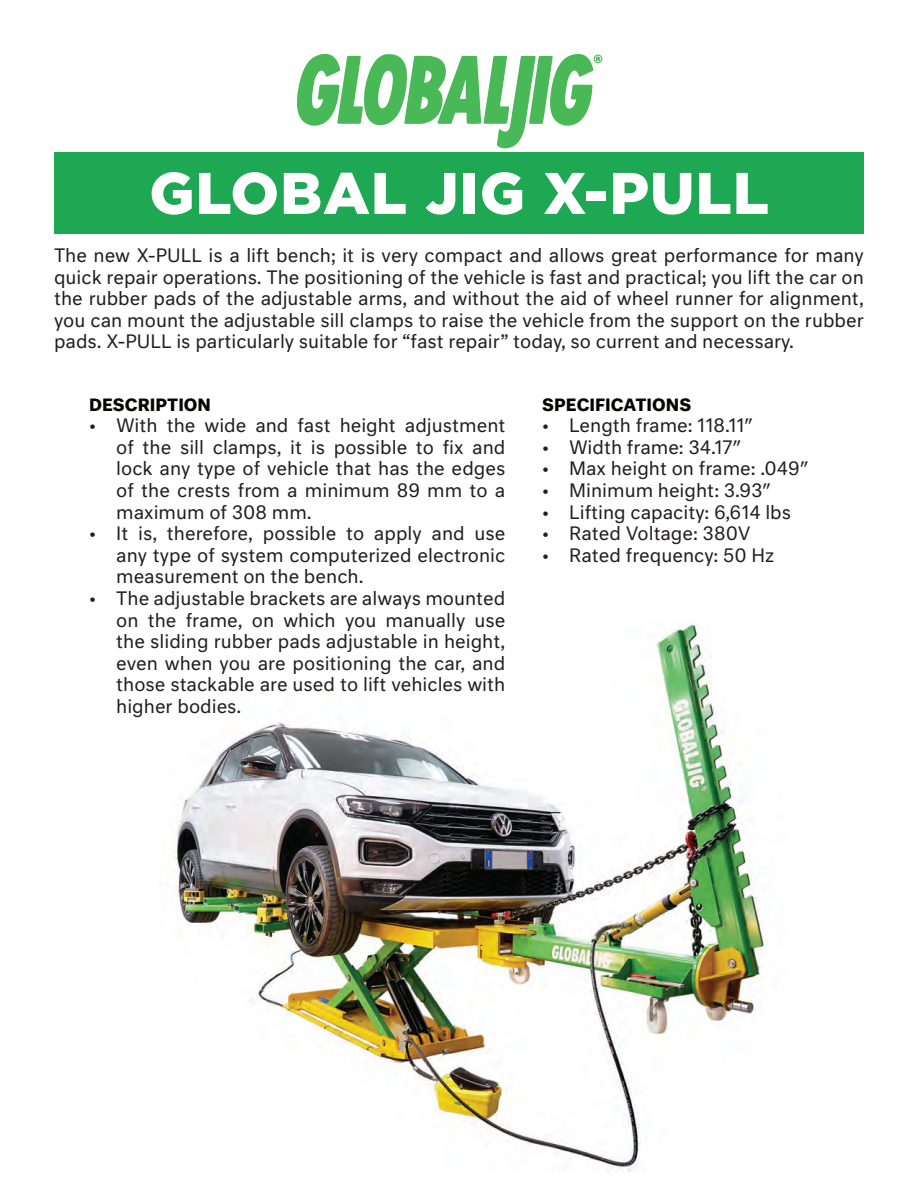
<style>
.page{position:relative;width:918px;height:1188px;background:#fff}
.page>*{position:absolute;margin:0;border:0;box-sizing:border-box;transform-origin:0 0}
.t1{font:900 58.5px "Gotham";letter-spacing:.02em;color:#fff}
.t2{font:18px/21.6px "Neutral Std";color:#231f20;text-align:justify}
.t3{font:700 16.5px "Neutral Std";color:#040503}
</style>
<div class="page">
<img style="left:173px;top:622px;width:592px;height:550px">
<div style="left:54px;top:152px;width:810px;height:82px;background:#1fa853"></div>
<svg style="left:297px;top:54px;width:305px;height:94px"></svg>
<h1 class="t1" style="left:149px;top:159px;width:621px">GLOBAL JIG X-PULL</h1>
<p class="t2" style="left:54px;top:244px;width:811px">The new X-PULL is a lift bench; it is very compact and allows great performance for many quick repair operations. The positioning of the vehicle is fast and practical; you lift the car on the rubber pads of the adjustable arms, and without the aid of wheel runner for alignment, you can mount the adjustable sill clamps to raise the vehicle from the support on the rubber pads. X-PULL is particularly suitable for “fast repair” today, so current and necessary.</p>
<p class="t3" style="left:89px;top:393px;width:123px">DESCRIPTION</p>
<p class="t2" style="left:116px;top:414px;width:391px;text-indent:-27px">• With the wide and fast height adjustment of the sill clamps, it is possible to fix and lock any type of vehicle that has the edges of the crests from a minimum 89 mm to a maximum of 308 mm.</p>
<p class="t2" style="left:116px;top:522px;width:391px;text-indent:-27px">• It is, therefore, possible to apply and use any type of system computerized electronic measurement on the bench.</p>
<p class="t2" style="left:116px;top:587px;width:391px;text-indent:-27px">• The adjustable brackets are always mounted on the frame, on which you manually use the sliding rubber pads adjustable in height, even when you are positioning the car, and those stackable are used to lift vehicles with higher bodies.</p>
<p class="t3" style="left:542px;top:393px;width:151px">SPECIFICATIONS</p>
<p class="t2" style="left:542px;top:414px;width:212px">• Length frame: 118.11″</p>
<p class="t2" style="left:542px;top:436px;width:201px">• Width frame: 34.17″</p>
<p class="t2" style="left:542px;top:457px;width:268px">• Max height on frame: .049″</p>
<p class="t2" style="left:542px;top:479px;width:230px">• Minimum height: 3.93″</p>
<p class="t2" style="left:542px;top:501px;width:251px">• Lifting capacity: 6,614 lbs</p>
<p class="t2" style="left:542px;top:522px;width:210px">• Rated Voltage: 380V</p>
<p class="t2" style="left:542px;top:544px;width:234px">• Rated frequency: 50 Hz</p>
</div>
